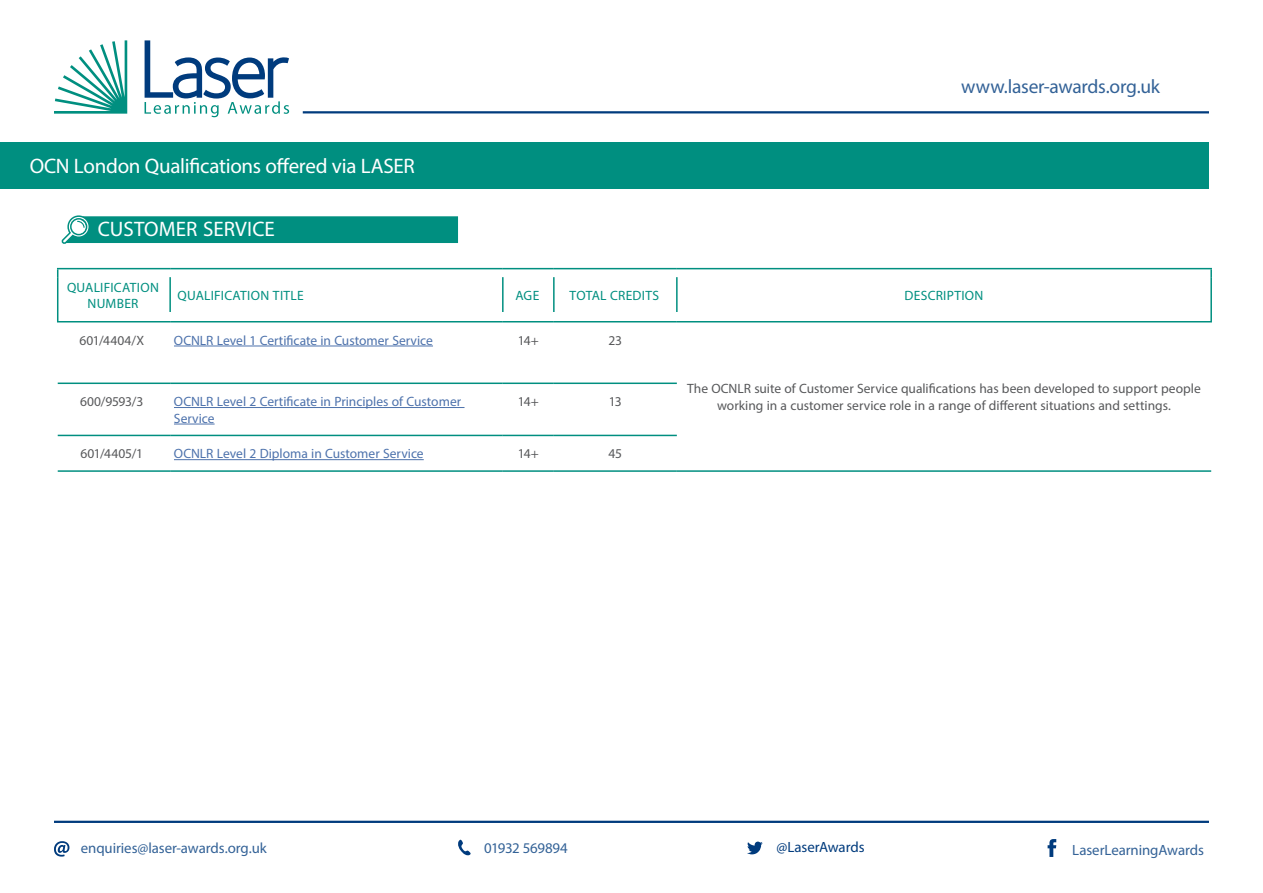
<style>
.page{position:relative;width:1263px;height:893px;background:#fff}
.page>*{position:absolute;margin:0;border:0;box-sizing:border-box;transform-origin:0 0}
.Course_Title{font:21px "Myriad Pro";letter-spacing:-.01em;color:#fff}
.Section_Title{font:21px "Myriad Pro";color:#fff}
.Bullets__small_spaci{font:19.5px "Myriad Pro";letter-spacing:-.015em;color:#336297}
.Bullets__small_spaci-2{font:14.85px "Myriad Pro";letter-spacing:-.005em;color:#336297}
.Bullets__small_spaci-3{font:14.85px "Myriad Pro";letter-spacing:-.005em;color:#003b7d}
.Table_cell_smaller_f{font:13.5px/16.5px "Myriad Pro";color:#57585a;text-align:center}
.Table_cell_smaller_f-2{font:13.5px/16.5px "Myriad Pro";color:#4d72ac}
.Table_header_small{font:13.5px "Myriad Pro";letter-spacing:.025em;color:#008f80}
.Table_cell_bigger_fo{font:13.5px "Myriad Pro";letter-spacing:.005em;color:#57585a}
.Table_header_big{font:13.5px/16.2px "Myriad Pro";letter-spacing:.02em;color:#008f80;text-align:center}
</style>
<div class="page">
<svg style="left:54px;top:40px;width:73px;height:74px"></svg>
<svg style="left:145px;top:40px;width:144px;height:77px"></svg>
<hr style="left:303px;top:111px;width:906px;height:2px;background:#003b7d">
<hr style="left:54px;top:821px;width:1155px;height:2px;background:#003b7d">
<svg style="left:458px;top:840px;width:13px;height:16px"></svg>
<svg style="left:747px;top:842px;width:16px;height:12px"></svg>
<svg style="left:1047px;top:839px;width:9px;height:18px"></svg>
<svg style="left:54px;top:841px;width:15px;height:16px"></svg>
<svg style="left:58px;top:269px;width:1153px;height:192px"></svg>
<hr style="left:57px;top:268px;width:113px;height:1px;background:#008f80">
<hr style="left:170px;top:268px;width:333px;height:1px;background:#008f80">
<hr style="left:503px;top:268px;width:51px;height:1px;background:#008f80">
<hr style="left:554px;top:268px;width:123px;height:1px;background:#008f80">
<hr style="left:677px;top:268px;width:535px;height:1px;background:#008f80">
<svg style="left:1210px;top:269px;width:2px;height:8px"></svg>
<hr style="left:57px;top:277px;width:1px;height:35px;background:#008f80">
<hr style="left:1210px;top:277px;width:2px;height:35px;background:#008f80">
<svg style="left:1210px;top:312px;width:2px;height:9px"></svg>
<hr style="left:169px;top:277px;width:2px;height:35px;background:#008f80">
<hr style="left:502px;top:277px;width:2px;height:35px;background:#008f80">
<hr style="left:553px;top:277px;width:2px;height:35px;background:#008f80">
<hr style="left:676px;top:277px;width:2px;height:35px;background:#008f80">
<hr style="left:58px;top:435px;width:112px;height:1px;background:#008f80">
<hr style="left:170px;top:435px;width:333px;height:1px;background:#008f80">
<hr style="left:503px;top:435px;width:51px;height:1px;background:#008f80">
<hr style="left:554px;top:435px;width:123px;height:1px;background:#008f80">
<hr style="left:58px;top:470px;width:112px;height:2px;background:#008f80">
<hr style="left:170px;top:470px;width:333px;height:2px;background:#008f80">
<hr style="left:503px;top:470px;width:51px;height:2px;background:#008f80">
<hr style="left:554px;top:470px;width:123px;height:2px;background:#008f80">
<hr style="left:677px;top:470px;width:534px;height:2px;background:#008f80">
<hr style="left:58px;top:383px;width:112px;height:1px;background:#008f80">
<hr style="left:170px;top:383px;width:333px;height:1px;background:#008f80">
<hr style="left:503px;top:383px;width:51px;height:1px;background:#008f80">
<hr style="left:554px;top:383px;width:123px;height:1px;background:#008f80">
<hr style="left:57px;top:321px;width:113px;height:1px;background:#008f80">
<hr style="left:170px;top:321px;width:333px;height:1px;background:#008f80">
<hr style="left:503px;top:321px;width:51px;height:1px;background:#008f80">
<hr style="left:554px;top:321px;width:123px;height:1px;background:#008f80">
<hr style="left:677px;top:321px;width:535px;height:1px;background:#008f80">
<hr style="left:174px;top:346px;width:259px;height:1px;background:#4d72ac">
<hr style="left:174px;top:407px;width:290px;height:1px;background:#4d72ac">
<hr style="left:174px;top:424px;width:41px;height:1px;background:#4d72ac">
<hr style="left:174px;top:459px;width:250px;height:1px;background:#4d72ac">
<div style="left:0;top:142px;width:1209px;height:46px;background:#008f80"></div>
<svg style="left:61px;top:215px;width:397px;height:29px;background:#1c9b8e"></svg>
<p class="Course_Title" style="left:30px;top:153px;width:386px">OCN London Qualifications offered via LASER</p>
<p class="Section_Title" style="left:98px;top:216px;width:179px">CUSTOMER SERVICE</p>
<p class="Bullets__small_spaci" style="left:961px;top:75px;width:200px">www.laser-awards.org.uk</p>
<p class="Table_header_big" style="left:67px;top:279px;width:93px">QUALIFICATION<br>NUMBER</p>
<p class="Table_header_small" style="left:177px;top:287px;width:128px">QUALIFICATION TITLE</p>
<p class="Table_header_small" style="left:515px;top:287px;width:25px">AGE</p>
<p class="Table_header_small" style="left:570px;top:287px;width:91px">TOTAL CREDITS</p>
<p class="Table_header_small" style="left:904px;top:287px;width:80px">DESCRIPTION</p>
<p class="Table_cell_bigger_fo" style="left:80px;top:332px;width:66px">601/4404/X</p>
<p class="Table_cell_smaller_f-2" style="left:174px;top:332px;width:260px">OCNLR Level 1 Certificate in Customer Service</p>
<p class="Table_cell_smaller_f" style="left:518px;top:332px;width:23px">14+</p>
<p class="Table_cell_smaller_f" style="left:608px;top:332px;width:15px">23</p>
<p class="Table_cell_smaller_f" style="left:687px;top:380px;width:515px">The OCNLR suite of Customer Service qualifications has been developed to support people working in a customer service role in a range of different situations and settings.</p>
<p class="Table_cell_bigger_fo" style="left:80px;top:393px;width:65px">600/9593/3</p>
<p class="Table_cell_smaller_f-2" style="left:174px;top:393px;width:289px">OCNLR Level 2 Certificate in Principles of Customer<br>Service</p>
<p class="Table_cell_smaller_f" style="left:518px;top:393px;width:23px">14+</p>
<p class="Table_cell_smaller_f" style="left:609px;top:393px;width:14px">13</p>
<p class="Table_cell_bigger_fo" style="left:81px;top:445px;width:64px">601/4405/1</p>
<p class="Table_cell_smaller_f-2" style="left:174px;top:445px;width:251px">OCNLR Level 2 Diploma in Customer Service</p>
<p class="Table_cell_smaller_f" style="left:518px;top:445px;width:23px">14+</p>
<p class="Table_cell_smaller_f" style="left:608px;top:445px;width:15px">45</p>
<p class="Bullets__small_spaci-2" style="left:81px;top:839px;width:187px">enquiries@laser-awards.org.uk</p>
<p class="Bullets__small_spaci-2" style="left:484px;top:839px;width:85px">01932 569894</p>
<p class="Bullets__small_spaci-3" style="left:776px;top:838px;width:90px">@LaserAwards</p>
<p class="Bullets__small_spaci-2" style="left:1072px;top:841px;width:133px">LaserLearningAwards</p>
</div>
